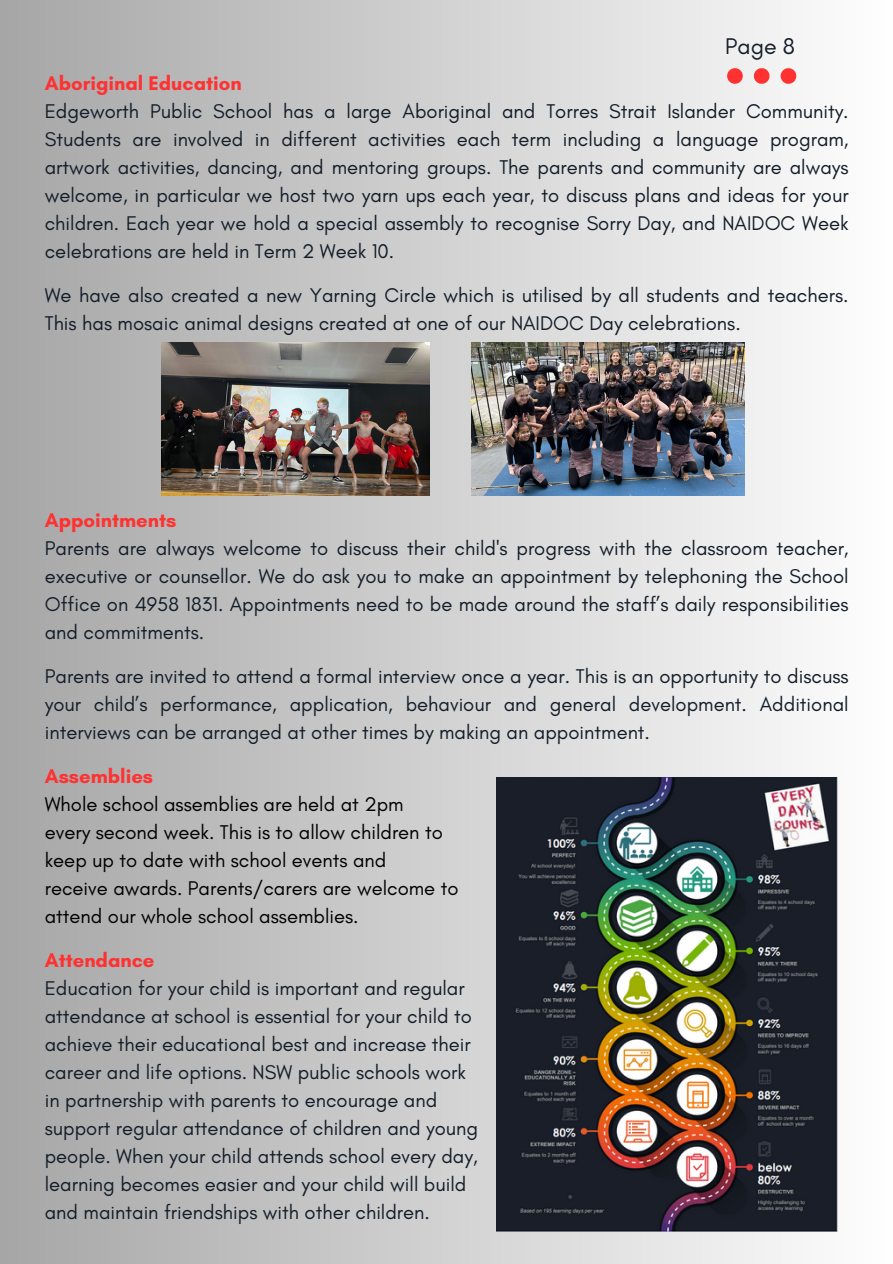
<style>
.page{position:relative;width:893px;height:1264px;background:#fff}
.page>*{position:absolute;margin:0;border:0;box-sizing:border-box;transform-origin:0 0}
.t1{font:23.1px "Glacial Indifference";color:#141d28}
.t2{font:20.25px/28px "Glacial Indifference";color:#141d28;text-align:justify}
.t3{font:20.25px "Glacial Indifference";color:#000}
.t4{font:700 20.25px "Glacial Indifference";color:#ff3131}
</style>
<div class="page">
<div style="left:0;top:0;width:892px;height:1263px;background:linear-gradient(to right,#a6a6a6,#fdfdfd)"></div>
<svg style="left:727px;top:68px;width:15px;height:16px"></svg>
<svg style="left:753px;top:68px;width:16px;height:16px"></svg>
<svg style="left:780px;top:68px;width:16px;height:16px"></svg>
<img style="left:496px;top:777px;width:341px;height:453px">
<img style="left:471px;top:342px;width:273px;height:153px">
<img style="left:161px;top:342px;width:268px;height:153px">
<h1 class="t1" style="left:725px;top:32px;width:71px">Page 8</h1>
<p class="t4" style="left:45px;top:71px;width:198px">Aboriginal Education</p>
<p class="t2" style="left:45px;top:97px;width:805px">Edgeworth Public School has a large Aboriginal and Torres Strait Islander Community.<br>Students are involved in different activities each term including a language program, artwork activities, dancing, and mentoring groups. The parents and community are always welcome, in particular we host two yarn ups each year, to discuss plans and ideas for your children. Each year we hold a special assembly to recognise Sorry Day, and NAIDOC Week celebrations are held in Term 2 Week 10.</p>
<p class="t2" style="left:45px;top:281px;width:805px">We have also created a new Yarning Circle which is utilised by all students and teachers.<br>This has mosaic animal designs created at one of our NAIDOC Day celebrations.</p>
<p class="t4" style="left:45px;top:507px;width:133px">Appointments</p>
<p class="t2" style="left:45px;top:533px;width:805px">Parents are always welcome to discuss their child's progress with the classroom teacher, executive or counsellor. We do ask you to make an appointment by telephoning the School Office on 4958 1831. Appointments need to be made around the staff’s daily responsibilities and commitments.</p>
<p class="t2" style="left:45px;top:661px;width:805px">Parents are invited to attend a formal interview once a year. This is an opportunity to discuss your child’s performance, application, behaviour and general development. Additional interviews can be arranged at other times by making an appointment.</p>
<p class="t4" style="left:45px;top:763px;width:110px">Assemblies</p>
<p class="t3" style="left:45px;top:791px;width:360px">Whole school assemblies are held at 2pm</p>
<p class="t3" style="left:45px;top:819px;width:399px">every second week. This is to allow children to</p>
<p class="t3" style="left:45px;top:847px;width:343px">keep up to date with school events and</p>
<p class="t3" style="left:45px;top:875px;width:415px">receive awards. Parents/carers are welcome to</p>
<p class="t3" style="left:45px;top:903px;width:315px">attend our whole school assemblies.</p>
<p class="t4" style="left:45px;top:947px;width:111px">Attendance</p>
<p class="t2" style="left:45px;top:973px;width:421px">Education for your child is important and regular</p>
<p class="t2" style="left:45px;top:1001px;width:428px">attendance at school is essential for your child to</p>
<p class="t2" style="left:45px;top:1029px;width:427px">achieve their educational best and increase their</p>
<p class="t2" style="left:45px;top:1057px;width:422px">career and life options. NSW public schools work</p>
<p class="t2" style="left:45px;top:1085px;width:394px">in partnership with parents to encourage and</p>
<p class="t2" style="left:45px;top:1113px;width:435px">support regular attendance of children and young</p>
<p class="t2" style="left:45px;top:1141px;width:434px">people. When your child attends school every day,</p>
<p class="t2" style="left:45px;top:1169px;width:423px">learning becomes easier and your child will build</p>
<p class="t2" style="left:45px;top:1197px;width:386px">and maintain friendships with other children.</p>
</div>
